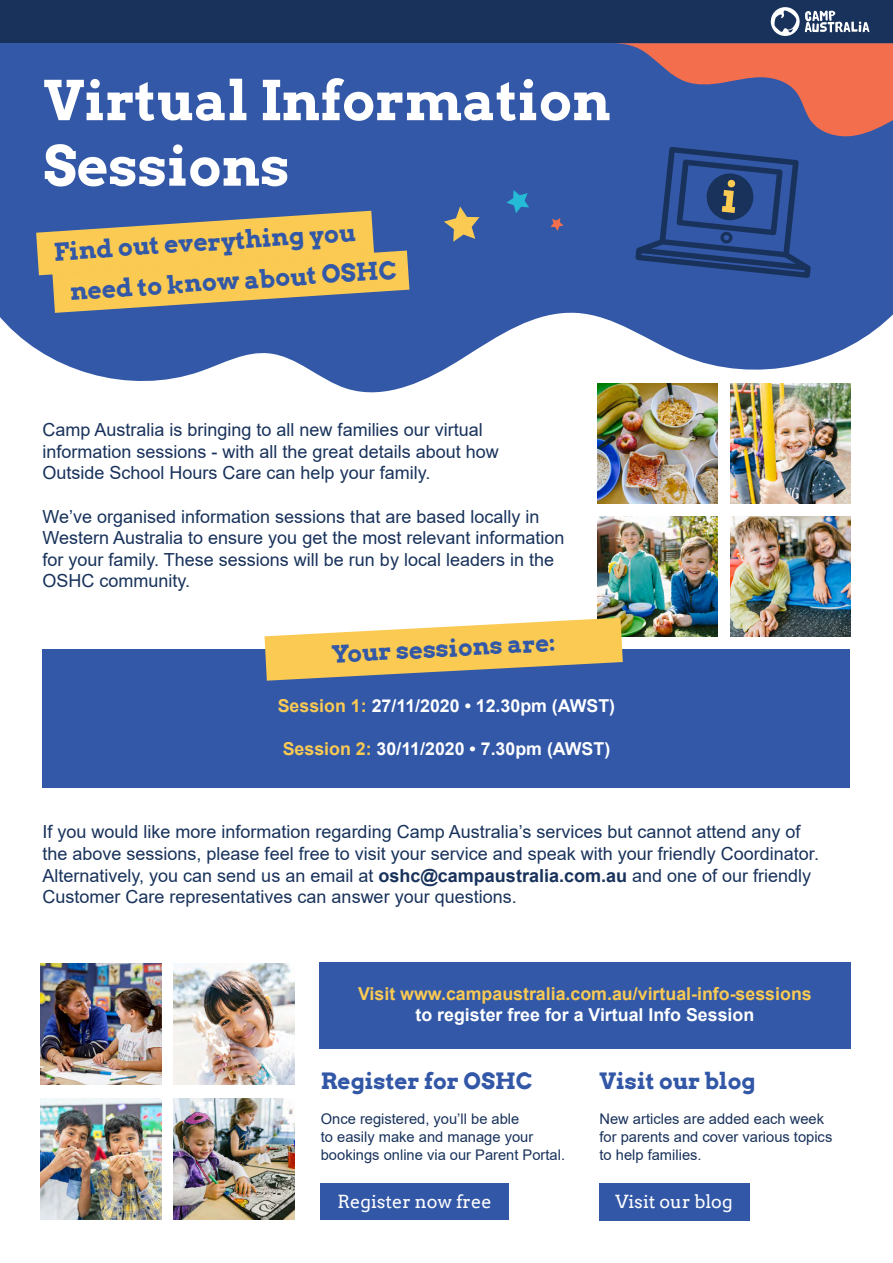
<style>
.page{position:relative;width:893px;height:1263px;background:#fff}
.page>*{position:absolute;margin:0;border:0;box-sizing:border-box;transform-origin:0 0}
.t1{font:700 54.6px/65.6px "Arvo";color:#fff}
.t2{font:700 24.6px/40.3px "Arvo";color:#3258a7}
.t3{font:700 24px "Arvo";color:#3258a7}
.t4{font:700 22.5px "Arvo";color:#3257a7}
.t5{font:18px/21.6px "Arial";color:#18325b}
.t6{font:18px "Arvo";color:#fff}
.t7{font:700 17.85px "Arial";color:#fff}
.t8{font:700 17.85px "Arial";color:#faca52}
.t9{font:14.7px/17.7px "Arial";color:#18325b}
.t10{font:14.7px/17.7px "Arial";color:#18315a}
.s1{color:#faca52}
.s2{font-weight:700}
</style>
<div class="page">
<div style="left:0;top:0;width:893px;height:45px;background:#18325b"></div>
<svg style="left:0;top:302px;width:893px;height:99px;fill:#3258a7"></svg>
<div style="left:0;top:43px;width:893px;height:259px;background:#3258a7"></div>
<svg style="left:614px;top:43px;width:279px;height:94px"></svg>
<svg style="left:770px;top:7px;width:99px;height:29px"></svg>
<svg style="left:36px;top:211px;width:373px;height:102px"></svg>
<svg style="left:444px;top:206px;width:35px;height:36px"></svg>
<svg style="left:506px;top:190px;width:23px;height:23px"></svg>
<svg style="left:550px;top:218px;width:14px;height:13px"></svg>
<svg style="left:635px;top:147px;width:176px;height:131px"></svg>
<div style="left:43px;top:649px;width:807px;height:138px;background:#3258a7"></div>
<img style="left:731px;top:383px;width:119px;height:120px">
<img style="left:731px;top:517px;width:119px;height:120px">
<img style="left:598px;top:383px;width:120px;height:120px">
<img style="left:598px;top:517px;width:120px;height:120px">
<img style="left:40px;top:1098px;width:121px;height:121px">
<img style="left:174px;top:963px;width:121px;height:121px">
<img style="left:174px;top:1098px;width:121px;height:121px">
<img style="left:40px;top:963px;width:121px;height:121px">
<div style="left:319px;top:962px;width:531px;height:86px;background:#3258a7"></div>
<svg style="left:265px;top:618px;width:358px;height:63px"></svg>
<div style="left:599px;top:1183px;width:150px;height:37px;background:#3257a7"></div>
<div style="left:320px;top:1183px;width:189px;height:36px;background:#3257a7"></div>
<h1 class="t1" style="left:44px;top:73px;width:569px">Virtual Information<br>Sessions</h1>
<h2 class="t2" style="left:66px;top:234px;width:329px;text-indent:-13px;rotate:-4deg">Find out everything you need to know about OSHC</h2>
<p class="t5" style="left:43px;top:421px;width:458px">Camp Australia is bringing to all new families our virtual information sessions - with all the great details about how<br>Outside School Hours Care can help your family.</p>
<p class="t5" style="left:43px;top:507px;width:523px">We’ve organised information sessions that are based locally in Western Australia to ensure you get the most relevant information for your family. These sessions will be run by local leaders in the OSHC community.</p>
<h3 class="t3" style="left:331px;top:644px;width:226px;rotate:-3deg">Your sessions are:</h3>
<p class="t7" style="left:278px;top:699px;width:339px"><span class="s1">Session 1:</span> 27/11/2020 • 12.30pm (AWST)</p>
<p class="t7" style="left:283px;top:742px;width:329px"><span class="s1">Session 2:</span> 30/11/2020 • 7.30pm (AWST)</p>
<p class="t5" style="left:43px;top:823px;width:778px">If you would like more information regarding Camp Australia’s services but cannot attend any of the above sessions, please feel free to visit your service and speak with your friendly Coordinator.<br>Alternatively, you can send us an email at <span class="s2">oshc@campaustralia.com.au</span> and one of our friendly Customer Care representatives can answer your questions.</p>
<p class="t8" style="left:358px;top:987px;width:455px">Visit www.campaustralia.com.au/virtual-info-sessions</p>
<p class="t7" style="left:415px;top:1008px;width:340px">to register free for a Virtual Info Session</p>
<p class="t4" style="left:321px;top:1072px;width:214px">Register for OSHC</p>
<p class="t4" style="left:599px;top:1072px;width:158px">Visit our blog</p>
<p class="t9" style="left:321px;top:1112px;width:246px">Once registered, you’ll be able<br>to easily make and manage your bookings online via our Parent Portal.</p>
<p class="t10" style="left:599px;top:1112px;width:234px">New articles are added each week for parents and cover various topics to help families.</p>
<p class="t6" style="left:337px;top:1194px;width:156px">Register now free</p>
<p class="t6" style="left:615px;top:1195px;width:119px">Visit our blog</p>
</div>
